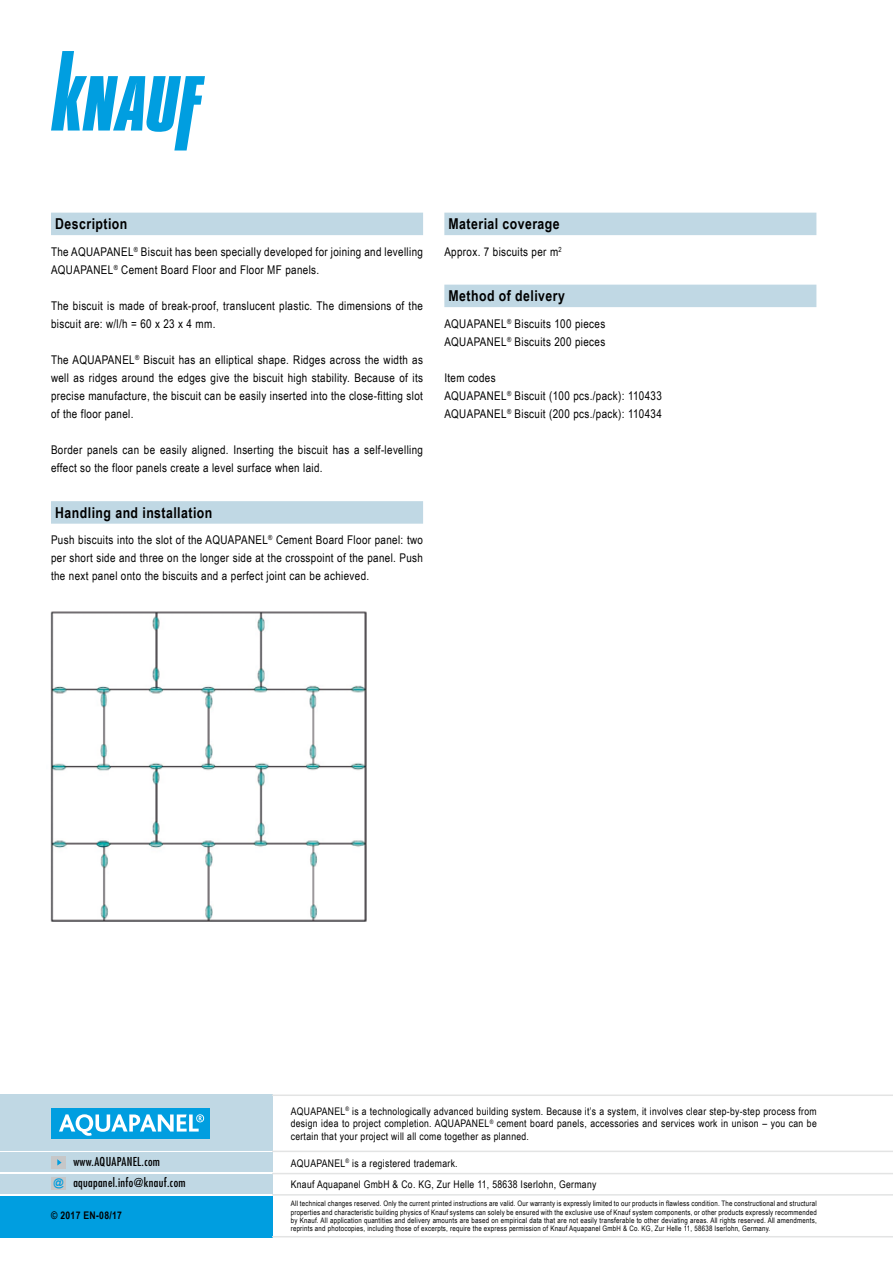
<style>
.page{position:relative;width:893px;height:1263px;background:#fff}
.page>*{position:absolute;margin:0;border:0;box-sizing:border-box;transform-origin:0 0}
.t1{font:700 15px "Arial Narrow";letter-spacing:.03em;color:#000}
.t2{font:12px/18px "Arial Narrow";letter-spacing:.03em;color:#000}
.t3{font:500 condensed 12px/21.3px "Futura LT Pro";letter-spacing:.03em;color:#000}
.t4{font:10.5px/12.6px "Arial Narrow";letter-spacing:.03em;color:#000;text-align:justify}
.t5{font:700 10.5px "Arial Narrow";letter-spacing:.03em;color:#000}
.t6{font:700 10.5px "Arial";color:#009ee0}
.t7{font:7.5px/8.2px "Arial Narrow";letter-spacing:.03em;color:#000;text-align:justify}
</style>
<div class="page">
<svg style="left:51px;top:51px;width:154px;height:99px"></svg>
<div style="left:51px;top:501px;width:372px;height:23px;background:#c0d8e4"></div>
<div style="left:51px;top:213px;width:372px;height:22px;background:#c0d8e4"></div>
<div style="left:444px;top:213px;width:372px;height:22px;background:#c0d8e4"></div>
<div style="left:444px;top:285px;width:372px;height:22px;background:#c0d8e4"></div>
<img style="left:50px;top:611px;width:317px;height:311px">
<div style="left:0;top:1196px;width:272px;height:41px;background:#009ee0"></div>
<div style="left:0;top:1094px;width:272px;height:56px;background:#c0d8e4"></div>
<div style="left:0;top:1174px;width:272px;height:20px;background:#c0d8e4"></div>
<div style="left:0;top:1152px;width:272px;height:20px;background:#c0d8e4"></div>
<hr style="left:272px;top:1094px;width:621px;height:2px;background:#e3e4e4">
<hr style="left:272px;top:1150px;width:621px;height:2px;background:#e3e4e4">
<hr style="left:272px;top:1173px;width:621px;height:1px;background:#e3e4e4">
<hr style="left:272px;top:1194px;width:621px;height:1px;background:#e3e4e4">
<hr style="left:272px;top:1236px;width:621px;height:1px;background:#e3e4e4">
<div style="left:51px;top:1156px;width:15px;height:13px;background:#c6c7c8"></div>
<svg style="left:57px;top:1159px;width:5px;height:6px"></svg>
<div style="left:51px;top:1177px;width:15px;height:13px;background:#c6c7c8"></div>
<div style="left:51px;top:1108px;width:158px;height:30px;background:#009ee0"></div>
<svg style="left:59px;top:1114px;width:145px;height:22px"></svg>
<p class="t1" style="left:55px;top:213px;width:74px">Description</p>
<p class="t2" style="left:51px;top:242px;width:373px">The AQUAPANEL<sup>®</sup> Biscuit has been specially developed for joining and levelling<br>AQUAPANEL<sup>®</sup> Cement Board Floor and Floor MF panels.</p>
<p class="t2" style="left:51px;top:296px;width:373px">The biscuit is made of break-proof, translucent plastic. The dimensions of the biscuit are: w/l/h = 60 x 23 x 4 mm.</p>
<p class="t2" style="left:51px;top:350px;width:374px;text-align:justify">The AQUAPANEL<sup>®</sup> Biscuit has an elliptical shape. Ridges across the width as well as ridges around the edges give the biscuit high stability. Because of its precise manufacture, the biscuit can be easily inserted into the close-fitting slot of the floor panel.</p>
<p class="t2" style="left:51px;top:440px;width:374px">Border panels can be easily aligned. Inserting the biscuit has a self-levelling effect so the floor panels create a level surface when laid.</p>
<p class="t1" style="left:55px;top:501px;width:159px">Handling and installation</p>
<p class="t2" style="left:51px;top:530px;width:374px;text-align:justify">Push biscuits into the slot of the AQUAPANEL<sup>®</sup> Cement Board Floor panel: two per short side and three on the longer side at the crosspoint of the panel. Push the next panel onto the biscuits and a perfect joint can be achieved.</p>
<p class="t1" style="left:449px;top:213px;width:113px">Material coverage</p>
<p class="t2" style="left:444px;top:242px;width:119px">Approx. 7 biscuits per m<sup>2</sup></p>
<p class="t1" style="left:449px;top:285px;width:118px">Method of delivery</p>
<p class="t2" style="left:444px;top:314px;width:162px">AQUAPANEL<sup>®</sup> Biscuits 100 pieces<br>AQUAPANEL<sup>®</sup> Biscuits 200 pieces</p>
<p class="t2" style="left:444px;top:368px;width:219px">Item codes<br>AQUAPANEL<sup>®</sup> Biscuit (100 pcs./pack): 110433<br>AQUAPANEL<sup>®</sup> Biscuit (200 pcs./pack): 110434</p>
<p class="t3" style="left:73px;top:1150px;width:114px">www.AQUAPANEL.com aquapanel.info@knauf.com</p>
<p class="t6" style="left:53px;top:1175px;width:12px">@</p>
<p class="t5" style="left:51px;top:1207px;width:73px">© 2017 EN-08/17</p>
<p class="t4" style="left:291px;top:1104px;width:528px">AQUAPANEL<sup>®</sup> is a technologically advanced building system. Because it’s a system, it involves clear step-by-step process from design idea to project completion. AQUAPANEL<sup>®</sup> cement board panels, accessories and services work in unison – you can be certain that your project will all come together as planned.</p>
<p class="t4" style="left:291px;top:1152px;width:307px;line-height:21.6px">AQUAPANEL<sup>®</sup> is a registered trademark.<br>Knauf Aquapanel GmbH &amp; Co. KG, Zur Helle 11, 58638 Iserlohn, Germany</p>
<p class="t7" style="left:291px;top:1199px;width:528px">All technical changes reserved. Only the current printed instructions are valid. Our warranty is expressly limited to our products in flawless condition. The constructional and structural properties and characteristic building physics of Knauf systems can solely be ensured with the exclusive use of Knauf system components, or other products expressly recommended by Knauf. All application quantities and delivery amounts are based on empirical data that are not easily transferable to other deviating areas. All rights reserved. All amendments, reprints and photocopies, including those of excerpts, require the express permission of Knauf Aquapanel GmbH &amp; Co. KG, Zur Helle 11, 58638 Iserlohn, Germany.</p>
</div>
